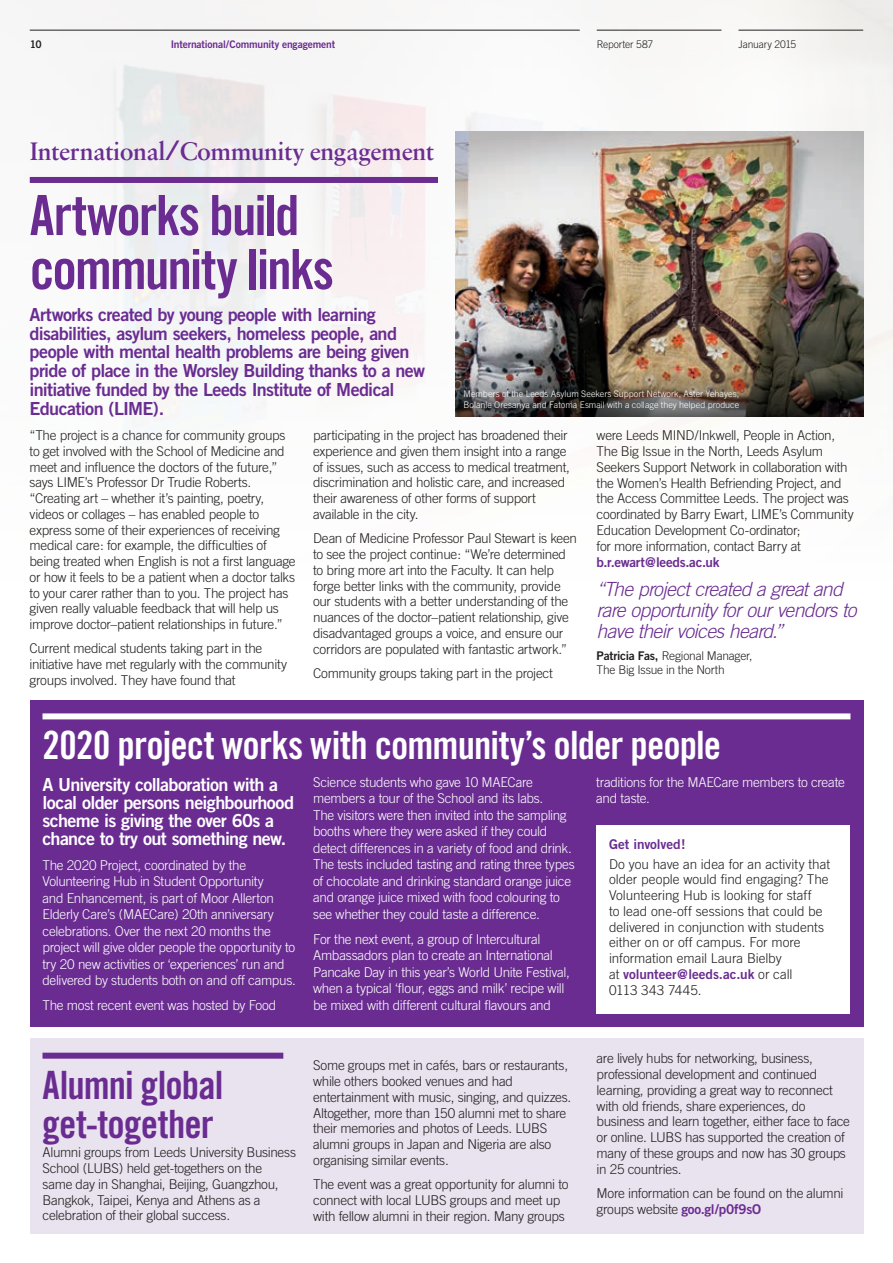
<style>
.page{position:relative;width:893px;height:1263px;background:#fff}
.page>*{position:absolute;margin:0;border:0;box-sizing:border-box;transform-origin:0 0}
.t1{font:55.5px/54px "Trade Gothic Bold Cond Twenty";letter-spacing:-.035em;color:#6a2c91}
.t2{font:39px "Trade Gothic Bold Cond Twenty";letter-spacing:-.02em;color:#fff}
.t3{font:39px/39px "Trade Gothic Bold Cond Twenty";letter-spacing:-.02em;color:#6a2c91}
.t4{font:27px "Sabon Semi Bold PL";letter-spacing:-.02em;color:#6a2c91}
.t5{font:italic 300 19.5px/21px "Trade Gothic";letter-spacing:-.035em;color:#6a2c91}
.t6{font:18px/18.8px "Trade Gothic Bold Two";letter-spacing:-.035em;color:#6a2c91}
.t7{font:18px/18px "Trade Gothic Bold Two";letter-spacing:-.035em;color:#fff}
.t8{font:300 13.5px/15.8px "Trade Gothic";letter-spacing:-.02em;color:#231f20}
.t9{font:300 13.5px/16.5px "Trade Gothic";letter-spacing:-.02em;color:#fff}
.t10{font:300 13.5px/15.8px "Trade Gothic";color:#231f20}
.t11{font:13.5px "Trade Gothic Bold Two";letter-spacing:-.005em;color:#6a2c91}
.t12{font:300 12px/13.5px "Trade Gothic";letter-spacing:-.02em;color:#231f20}
.t13{font:10.5px "Trade Gothic Bold Two";letter-spacing:-.015em;color:#6a2c91}
.t14{font:300 10.5px "Trade Gothic";letter-spacing:-.015em;color:#231f20}
.t15{font:10.5px "Trade Gothic Bold Two";color:#231f20}
.t16{font:300 9px/10.5px "Trade Gothic";letter-spacing:.005em;color:#fff}
.s1{font-family:"Trade Gothic Bold Two";font-weight:400}
.s2{font-family:"Trade Gothic";font-weight:300;color:#231f20}
.s3{font-family:"Trade Gothic Bold Two";font-weight:400;color:#6a2c91}
</style>
<div class="page">
<img style="left:29px;top:0;width:863px;height:421px">
<hr style="left:30px;top:30px;width:550px;height:1px;background:#231f20">
<hr style="left:597px;top:30px;width:124px;height:1px;background:#231f20">
<hr style="left:738px;top:30px;width:125px;height:1px;background:#231f20">
<div style="left:30px;top:177px;width:408px;height:6px;background:#6a2c91"></div>
<hr style="left:892px;top:0;width:1px;height:1263px;background:#fef2e3">
<div style="left:30px;top:701px;width:833px;height:326px;background:#6a2c91"></div>
<div style="left:30px;top:1038px;width:833px;height:195px;background:#e9e2ef"></div>
<div style="left:596px;top:825px;width:254px;height:188px;background:#fff"></div>
<div style="left:43px;top:713px;width:807px;height:6px;background:#fff"></div>
<div style="left:43px;top:1053px;width:240px;height:6px;background:#6a2c91"></div>
<img style="left:455px;top:131px;width:408px;height:225px">
<img style="left:455px;top:356px;width:408px;height:60px">
<p class="t15" style="left:30px;top:37px;width:13px">10</p>
<p class="t13" style="left:171px;top:37px;width:166px">International/Community engagement</p>
<p class="t14" style="left:597px;top:38px;width:58px">Reporter 587</p>
<p class="t14" style="left:738px;top:38px;width:59px">January 2015</p>
<h3 class="t4" style="left:30px;top:135px;width:406px">International/Community engagement</h3>
<h1 class="t1" style="left:30px;top:188px;width:306px">Artworks build community links</h1>
<p class="t6" style="left:30px;top:305px;width:397px">Artworks created by young people with learning disabilities, asylum seekers, homeless people, and people with mental health problems are being given pride of place in the Worsley Building thanks to a new initiative funded by the Leeds Institute of Medical Education (LIME).</p>
<p class="t16" style="left:463px;top:389px;width:277px">Members of the Leeds Asylum Seekers Support Network, Aster Yehayes,<br>Bolanle Oresanya and Fatoma Esmail with a collage they helped produce</p>
<p class="t8" style="left:30px;top:427px;width:268px">“The project is a chance for community groups to get involved with the School of Medicine and meet and influence the doctors of the future,” says LIME’s Professor Dr Trudie Roberts. “Creating art – whether it’s painting, poetry, videos or collages – has enabled people to express some of their experiences of receiving medical care: for example, the difficulties of being treated when English is not a first language or how it feels to be a patient when a doctor talks to your carer rather than to you. The project has given really valuable feedback that will help us improve doctor–patient relationships in future.”</p>
<p class="t8" style="left:30px;top:641px;width:259px">Current medical students taking part in the initiative have met regularly with the community groups involved. They have found that</p>
<p class="t8" style="left:313px;top:427px;width:258px">participating in the project has broadened their experience and given them insight into a range of issues, such as access to medical treatment, discrimination and holistic care, and increased their awareness of other forms of support available in the city.</p>
<p class="t8" style="left:313px;top:530px;width:266px">Dean of Medicine Professor Paul Stewart is keen to see the project continue: “We’re determined to bring more art into the Faculty. It can help forge better links with the community, provide our students with a better understanding of the nuances of the doctor–patient relationship, give disadvantaged groups a voice, and ensure our corridors are populated with fantastic artwork.”</p>
<p class="t8" style="left:313px;top:665px;width:241px">Community groups taking part in the project</p>
<p class="t8" style="left:597px;top:427px;width:259px">were Leeds MIND/Inkwell, People in Action, The Big Issue in the North, Leeds Asylum Seekers Support Network in collaboration with the Women’s Health Befriending Project, and the Access Committee Leeds. The project was coordinated by Barry Ewart, LIME’s Community Education Development Co-ordinator;<br>for more information, contact Barry at</p>
<p class="t11" style="left:597px;top:554px;width:124px">b.r.ewart@leeds.ac.uk</p>
<h3 class="t5" style="left:597px;top:579px;width:261px">“The project created a great and rare opportunity for our vendors to have their voices heard.”</h3>
<p class="t12" style="left:597px;top:649px;width:157px"><span class="s1">Patricia Fas,</span> Regional Manager,<br>The Big Issue in the North</p>
<h2 class="t2" style="left:43px;top:722px;width:680px">2020 project works with community’s older people</h2>
<h3 class="t7" style="left:43px;top:775px;width:253px">A University collaboration with a local older persons neighbourhood scheme is giving the over 60s a chance to try out something new.</h3>
<p class="t9" style="left:43px;top:856px;width:255px">The 2020 Project, coordinated by the Volunteering Hub in Student Opportunity<br>and Enhancement, is part of Moor Allerton Elderly Care’s (MAECare) 20th anniversary celebrations. Over the next 20 months the project will give older people the opportunity to try 20 new activities or ‘experiences’ run and delivered by students both on and off campus.</p>
<p class="t9" style="left:43px;top:997px;width:235px">The most recent event was hosted by Food</p>
<p class="t9" style="left:313px;top:773px;width:263px">Science students who gave 10 MAECare members a tour of the School and its labs.<br>The visitors were then invited into the sampling booths where they were asked if they could detect differences in a variety of food and drink.<br>The tests included tasting and rating three types of chocolate and drinking standard orange juice and orange juice mixed with food colouring to see whether they could taste a difference.</p>
<p class="t9" style="left:313px;top:930px;width:258px">For the next event, a group of Intercultural Ambassadors plan to create an International Pancake Day in this year’s World Unite Festival, when a typical ‘flour, eggs and milk’ recipe will be mixed with different cultural flavours and</p>
<h2 class="t3" style="left:43px;top:1065px;width:182px">Alumni global get-together</h2>
<p class="t8" style="left:43px;top:1144px;width:255px">Alumni groups from Leeds University Business School (LUBS) held get-togethers on the<br>same day in Shanghai, Beijing, Guangzhou, Bangkok, Taipei, Kenya and Athens as a celebration of their global success.</p>
<p class="t8" style="left:313px;top:1057px;width:260px">Some groups met in cafés, bars or restaurants, while others booked venues and had entertainment with music, singing, and quizzes.<br>Altogether, more than 150 alumni met to share their memories and photos of Leeds. LUBS alumni groups in Japan and Nigeria are also organising similar events.</p>
<p class="t8" style="left:313px;top:1176px;width:257px">The event was a great opportunity for alumni to connect with local LUBS groups and meet up with fellow alumni in their region. Many groups</p>
<p class="t9" style="left:596px;top:773px;width:250px">traditions for the MAECare members to create and taste.</p>
<p class="t11" style="left:609px;top:835px;width:78px">Get involved!</p>
<p class="t10" style="left:609px;top:856px;width:223px">Do you have an idea for an activity that older people would find engaging? The Volunteering Hub is looking for staff<br>to lead one-off sessions that could be delivered in conjunction with students either on or off campus. For more information email Laura Bielby</p>
<p class="t11" style="left:609px;top:966px;width:185px"><span class="s2">at</span> volunteer@leeds.ac.uk <span class="s2">or call</span></p>
<p class="t8" style="left:609px;top:982px;width:94px">0113 343 7445.</p>
<p class="t8" style="left:597px;top:1050px;width:255px">are lively hubs for networking, business, professional development and continued learning, providing a great way to reconnect with old friends, share experiences, do business and learn together, either face to face or online. LUBS has supported the creation of many of these groups and now has 30 groups in 25 countries.</p>
<p class="t8" style="left:597px;top:1185px;width:248px">More information can be found on the alumni groups website <span class="s3">goo.gl/p0f9sO</span></p>
</div>
